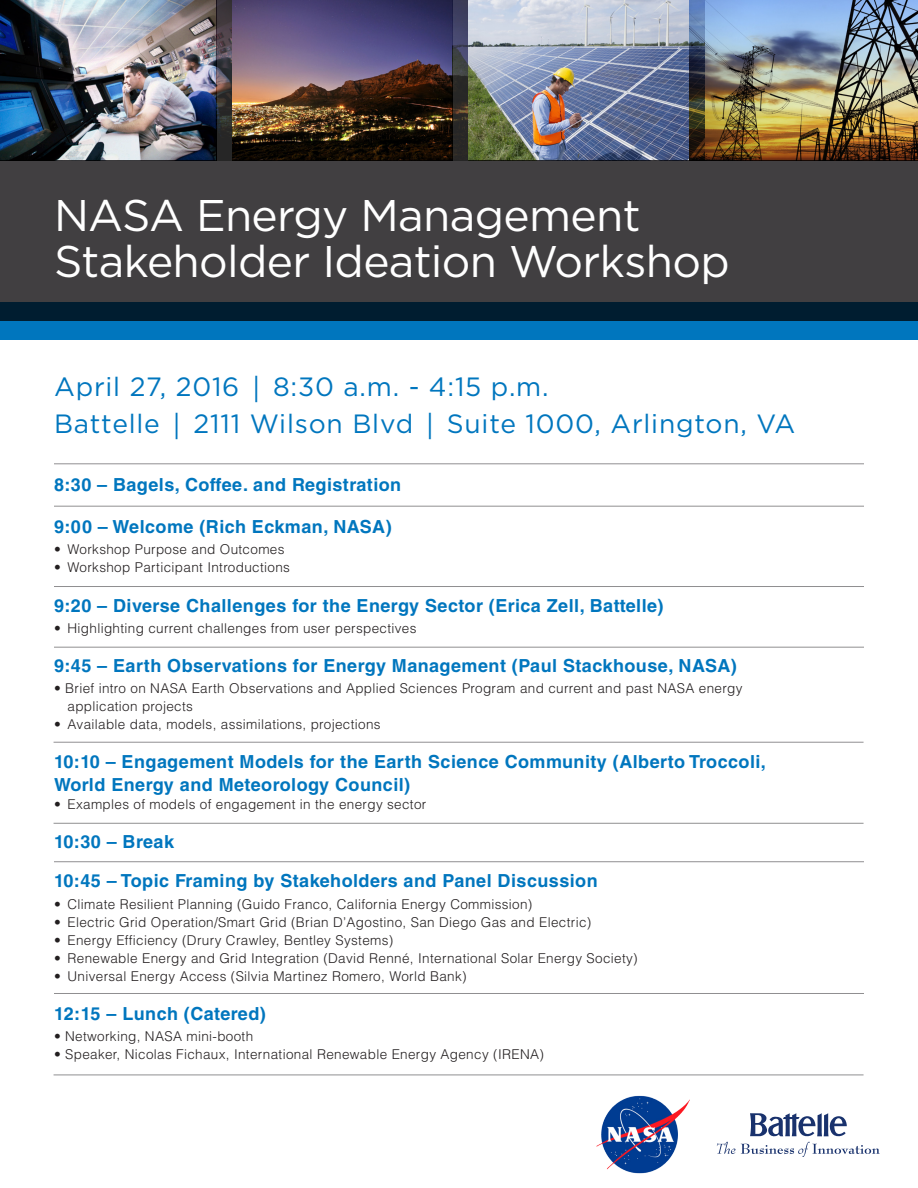
<style>
.page{position:relative;width:918px;height:1188px;background:#fff}
.page>*{position:absolute;margin:0;border:0;box-sizing:border-box;transform-origin:0 0}
.t1{font:44.25px "Gotham";letter-spacing:-.015em;color:#fff}
.t2{font:26.4px "Gotham";letter-spacing:.03em;color:#0076be}
.t3{font:700 18px "Helvetica LT Std";letter-spacing:.025em;color:#0076be}
.t4{font:300 13.5px "Helvetica LT Std";letter-spacing:.025em;color:#231f20}
</style>
<div class="page">
<img style="left:704px;top:0;width:214px;height:160px">
<img style="left:468px;top:0;width:236px;height:160px">
<img style="left:232px;top:0;width:221px;height:160px">
<div style="left:0;top:160px;width:918px;height:161px;background:#413f41"></div>
<svg style="left:0;top:302px;width:918px;height:38px;background:#004976"></svg>
<img style="left:597px;top:1096px;width:93px;height:77px">
<hr style="left:54px;top:463px;width:810px;height:1px;background:#908f91">
<hr style="left:54px;top:647px;width:810px;height:1px;background:#908f91">
<hr style="left:54px;top:586px;width:810px;height:1px;background:#908f91">
<hr style="left:54px;top:742px;width:810px;height:1px;background:#908f91">
<hr style="left:54px;top:823px;width:810px;height:1px;background:#908f91">
<svg style="left:717px;top:1142px;width:163px;height:15px"></svg>
<svg style="left:750px;top:1113px;width:97px;height:23px"></svg>
<hr style="left:54px;top:506px;width:810px;height:1px;background:#908f91">
<hr style="left:54px;top:861px;width:810px;height:1px;background:#908f91">
<hr style="left:54px;top:993px;width:810px;height:1px;background:#908f91">
<img style="left:0;top:0;width:217px;height:160px">
<svg style="left:217px;top:0;width:15px;height:160px;background:#3d383b"></svg>
<svg style="left:453px;top:0;width:15px;height:160px;background:#37363f"></svg>
<hr style="left:54px;top:1075px;width:810px;height:1px;background:#908f91">
<p class="t1" style="left:54px;top:187px;width:588px">NASA Energy Management</p>
<p class="t1" style="left:54px;top:233px;width:677px">Stakeholder Ideation Workshop</p>
<p class="t2" style="left:54px;top:370px;width:187px">April 27, 2016</p>
<p class="t2" style="left:273px;top:370px;width:277px">8:30 a.m. - 4:15 p.m.</p>
<p class="t2" style="left:54px;top:407px;width:107px">Battelle</p>
<p class="t2" style="left:194px;top:407px;width:221px">2111 Wilson Blvd</p>
<p class="t2" style="left:447px;top:407px;width:350px">Suite 1000, Arlington, VA</p>
<p class="t3" style="left:54px;top:473px;width:349px">8:30 – Bagels, Coffee. and Registration</p>
<p class="t3" style="left:54px;top:516px;width:339px">9:00 – Welcome (Rich Eckman, NASA)</p>
<p class="t4" style="left:54px;top:541px;width:232px">• Workshop Purpose and Outcomes</p>
<p class="t4" style="left:54px;top:559px;width:237px">• Workshop Participant Introductions</p>
<p class="t3" style="left:54px;top:594px;width:611px">9:20 – Diverse Challenges for the Energy Sector (Erica Zell, Battelle)</p>
<p class="t4" style="left:54px;top:620px;width:364px">• Highlighting current challenges from user perspectives</p>
<p class="t3" style="left:54px;top:655px;width:684px">9:45 – Earth Observations for Energy Management (Paul Stackhouse, NASA)</p>
<p class="t4" style="left:54px;top:680px;width:690px">• Brief intro on NASA Earth Observations and Applied Sciences Program and current and past NASA energy</p>
<p class="t4" style="left:68px;top:698px;width:127px">application projects</p>
<p class="t4" style="left:54px;top:716px;width:328px">• Available data, models, assimilations, projections</p>
<p class="t3" style="left:54px;top:751px;width:713px">10:10 – Engagement Models for the Earth Science Community (Alberto Troccoli,</p>
<p class="t3" style="left:54px;top:774px;width:358px">World Energy and Meteorology Council)</p>
<p class="t4" style="left:54px;top:796px;width:374px">• Examples of models of engagement in the energy sector</p>
<p class="t3" style="left:54px;top:831px;width:122px">10:30 – Break</p>
<p class="t3" style="left:54px;top:870px;width:545px">10:45 – Topic Framing by Stakeholders and Panel Discussion</p>
<p class="t4" style="left:54px;top:895px;width:480px">• Climate Resilient Planning (Guido Franco, California Energy Commission)</p>
<p class="t4" style="left:54px;top:913px;width:539px">• Electric Grid Operation/Smart Grid (Brian D’Agostino, San Diego Gas and Electric)</p>
<p class="t4" style="left:54px;top:931px;width:341px">• Energy Efficiency (Drury Crawley, Bentley Systems)</p>
<p class="t4" style="left:54px;top:949px;width:585px">• Renewable Energy and Grid Integration (David Renné, International Solar Energy Society)</p>
<p class="t4" style="left:54px;top:967px;width:414px">• Universal Energy Access (Silvia Martinez Romero, World Bank)</p>
<p class="t3" style="left:54px;top:1003px;width:213px">12:15 – Lunch (Catered)</p>
<p class="t4" style="left:54px;top:1028px;width:201px">• Networking, NASA mini-booth</p>
<p class="t4" style="left:54px;top:1046px;width:491px">• Speaker, Nicolas Fichaux, International Renewable Energy Agency (IRENA)</p>
</div>
